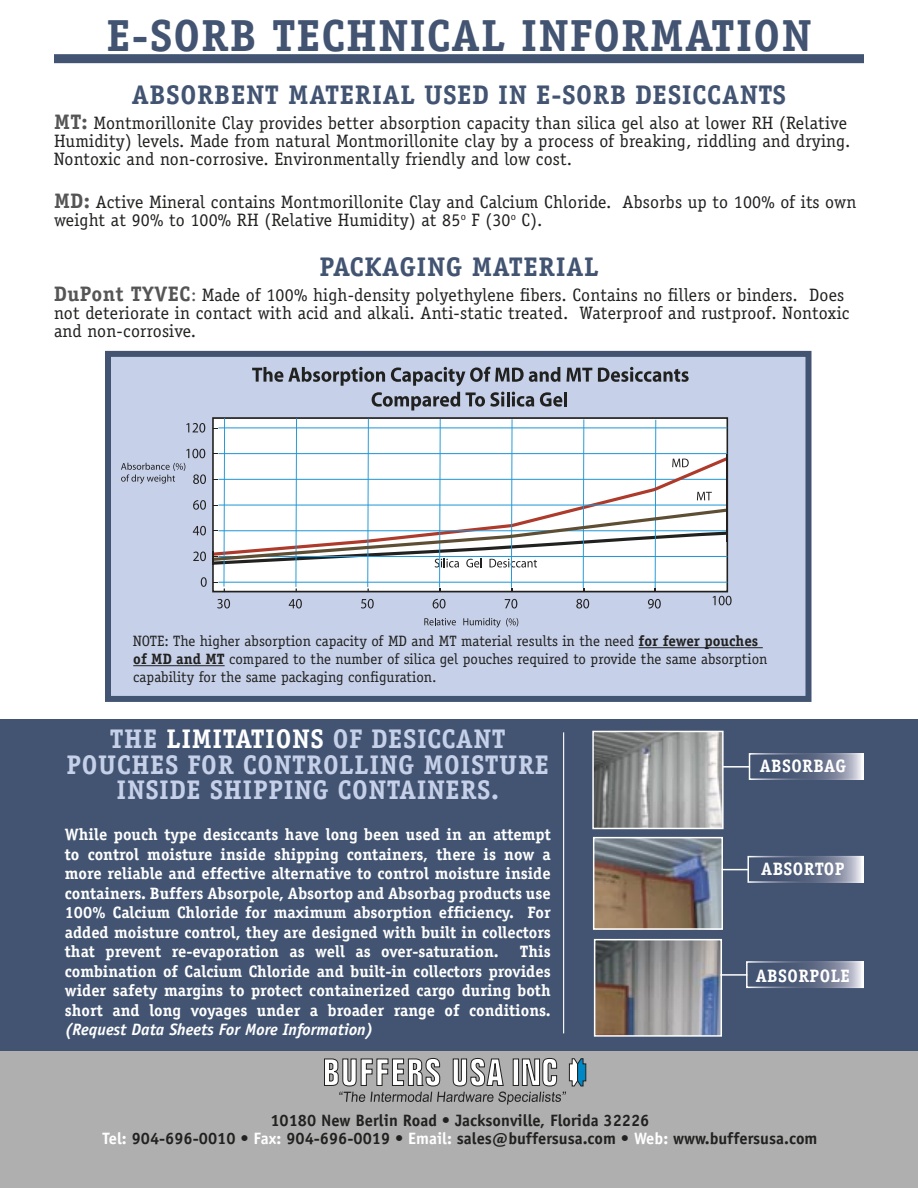
<style>
.page{position:relative;width:918px;height:1188px;background:#fff}
.page>*{position:absolute;margin:0;border:0;box-sizing:border-box;transform-origin:0 0}
.t1{font:700 45px "Officina Serif";letter-spacing:.025em;color:#425472}
.t2{font:700 27px/25.5px "Officina Serif";letter-spacing:.025em;color:#c6d0e9;text-align:center}
.t3{font:700 27px "Officina Serif";letter-spacing:.025em;color:#425472}
.t4{font:18px/18px "Officina Serif";letter-spacing:.01em;color:#212120}
.t5{font:700 18px "Officina Serif";letter-spacing:.025em;color:#fff}
.t6{font:700 16.5px/19.5px "Officina Serif";color:#fff;text-align:justify}
.Body_Text{font:700 16.5px "Officina Sans";color:#212120}
.t7{font:15px/18px "Officina Serif";color:#212120}
.s1{font-weight:700;font-size:21px;color:#555556}
.s2{color:#555556}
.s3{font-weight:700}
.s4{color:#fff}
.s5{font-family:"Officina Sans";font-style:italic}
</style>
<div class="page">
<div style="left:0;top:719px;width:918px;height:331px;background:#425472"></div>
<div style="left:54px;top:54px;width:810px;height:9px;background:#425472"></div>
<div style="left:108px;top:354px;width:701px;height:345px;background:#c6d0e9"></div>
<div style="left:105px;top:351px;width:707px;height:351px;border:6px solid #425472"></div>
<svg style="left:212px;top:417px;width:517px;height:176px;background:#c5c7ca"></svg>
<svg style="left:424px;top:618px;width:32px;height:7px"></svg>
<svg style="left:463px;top:618px;width:55px;height:10px"></svg>
<svg style="left:217px;top:599px;width:13px;height:10px"></svg>
<svg style="left:289px;top:599px;width:13px;height:10px"></svg>
<svg style="left:361px;top:599px;width:13px;height:10px"></svg>
<svg style="left:433px;top:599px;width:13px;height:10px"></svg>
<svg style="left:505px;top:599px;width:12px;height:10px"></svg>
<svg style="left:576px;top:599px;width:13px;height:10px"></svg>
<svg style="left:186px;top:423px;width:19px;height:10px"></svg>
<svg style="left:201px;top:577px;width:6px;height:10px"></svg>
<hr style="left:219px;top:582px;width:508px;height:1px;background:#2298d6">
<hr style="left:218px;top:428px;width:509px;height:1px;background:#2298d6">
<svg style="left:224px;top:418px;width:432px;height:171px;background:#eff5f8"></svg>
<svg style="left:648px;top:599px;width:13px;height:10px"></svg>
<svg style="left:713px;top:596px;width:19px;height:9px"></svg>
<svg style="left:252px;top:367px;width:133px;height:19px"></svg>
<svg style="left:391px;top:367px;width:169px;height:19px"></svg>
<svg style="left:566px;top:368px;width:26px;height:14px"></svg>
<svg style="left:598px;top:367px;width:91px;height:15px"></svg>
<svg style="left:372px;top:392px;width:88px;height:19px"></svg>
<svg style="left:466px;top:392px;width:38px;height:15px"></svg>
<hr style="left:507px;top:392px;width:3px;height:14px;background:#212120">
<svg style="left:512px;top:392px;width:22px;height:15px"></svg>
<svg style="left:540px;top:392px;width:22px;height:15px"></svg>
<hr style="left:564px;top:392px;width:3px;height:14px;background:#212120">
<hr style="left:639px;top:647px;width:124px;height:1px;background:#212120">
<hr style="left:133px;top:665px;width:92px;height:1px;background:#212120">
<div style="left:0;top:1051px;width:918px;height:137px;background:#afafb0"></div>
<svg style="left:324px;top:1058px;width:263px;height:47px"></svg>
<img style="left:595px;top:734px;width:126px;height:92px">
<div style="left:592px;top:731px;width:132px;height:98px;border:2px solid #fff"></div>
<img style="left:596px;top:840px;width:124px;height:87px">
<div style="left:593px;top:837px;width:130px;height:93px;border:2px solid #fff"></div>
<img style="left:597px;top:942px;width:122px;height:92px">
<div style="left:594px;top:939px;width:128px;height:98px;border:2px solid #fff"></div>
<hr style="left:563px;top:732px;width:1px;height:301px;background:#fff">
<svg style="left:797px;top:756px;width:64px;height:21px"></svg>
<div style="left:749px;top:753px;width:115px;height:27px;border:2px solid #fff"></div>
<hr style="left:723px;top:766px;width:27px;height:2px;background:#fff">
<svg style="left:797px;top:859px;width:64px;height:21px"></svg>
<div style="left:747px;top:856px;width:117px;height:27px;border:2px solid #fff"></div>
<svg style="left:722px;top:869px;width:27px;height:1px"></svg>
<svg style="left:796px;top:964px;width:65px;height:21px"></svg>
<div style="left:746px;top:961px;width:118px;height:27px;border:2px solid #fff"></div>
<hr style="left:720px;top:974px;width:27px;height:2px;background:#fff">
<svg style="left:121px;top:449px;width:608px;height:119px;background:#dee2e8"></svg>
<p class="t1" style="left:107px;top:7px;width:706px">E-SORB TECHNICAL INFORMATION</p>
<p class="t3" style="left:132px;top:78px;width:656px">ABSORBENT MATERIAL USED IN E-SORB DESICCANTS</p>
<p class="t4" style="left:54px;top:114px;width:798px"><span class="s1">MT:</span> Montmorillonite Clay provides better absorption capacity than silica gel also at lower RH (Relative<br>Humidity) levels. Made from natural Montmorillonite clay by a process of breaking, riddling and drying.<br>Nontoxic and non-corrosive. Environmentally friendly and low cost.</p>
<p class="t4" style="left:54px;top:193px;width:804px"><span class="s1">MD:</span> Active Mineral contains Montmorillonite Clay and Calcium Chloride. Absorbs up to 100% of its own weight at 90% to 100% RH (Relative Humidity) at 85<sup>o</sup> F (30<sup>o</sup> C).</p>
<p class="t3" style="left:319px;top:250px;width:281px">PACKAGING MATERIAL</p>
<p class="t4" style="left:54px;top:286px;width:797px"><span class="s1">DuPont TYVEC</span><span class="s2">:</span> Made of 100% high-density polyethylene fibers. Contains no fillers or binders. Does not deteriorate in contact with acid and alkali. Anti-static treated. Waterproof and rustproof. Nontoxic and non-corrosive.</p>
<p class="t7" style="left:133px;top:632px;width:636px">NOTE: The higher absorption capacity of MD and MT material results in the need <span class="s3">for fewer pouches of MD and MT</span> compared to the number of silica gel pouches required to provide the same absorption capability for the same packaging configuration.</p>
<p class="t2" style="left:66px;top:726px;width:484px">THE <span class="s4">LIMITATIONS</span> OF DESICCANT<br>POUCHES FOR CONTROLLING MOISTURE<br>INSIDE SHIPPING CONTAINERS.</p>
<p class="t6" style="left:65px;top:825px;width:488px">While pouch type desiccants have long been used in an attempt to control moisture inside shipping containers, there is now a more reliable and effective alternative to control moisture inside containers. Buffers Absorpole, Absortop and Absorbag products use 100% Calcium Chloride for maximum absorption efficiency. For added moisture control, they are designed with built in collectors that prevent re-evaporation as well as over-saturation.</p>
<p class="t6" style="left:65px;top:942px;width:488px;text-indent:455px">This combination of Calcium Chloride and built-in collectors provides wider safety margins to protect containerized cargo during both short and long voyages under a broader range of conditions. <span class="s5">(Request Data Sheets For More Information)</span></p>
<p class="t5" style="left:760px;top:755px;width:88px">ABSORBAG</p>
<p class="t5" style="left:761px;top:858px;width:85px">ABSORTOP</p>
<p class="t5" style="left:756px;top:964px;width:96px">ABSORPOLE</p>
<p class="Body_Text" style="left:270px;top:1110px;width:380px">10180 New Berlin Road • Jacksonville, Florida 32226</p>
<p class="Body_Text" style="left:102px;top:1128px;width:717px"><span class="s4">Tel:</span> 904-696-0010 • <span class="s4">Fax:</span> 904-696-0019 • <span class="s4">Email:</span> sales@buffersusa.com • <span class="s4">Web:</span> www.buffersusa.com</p>
</div>
